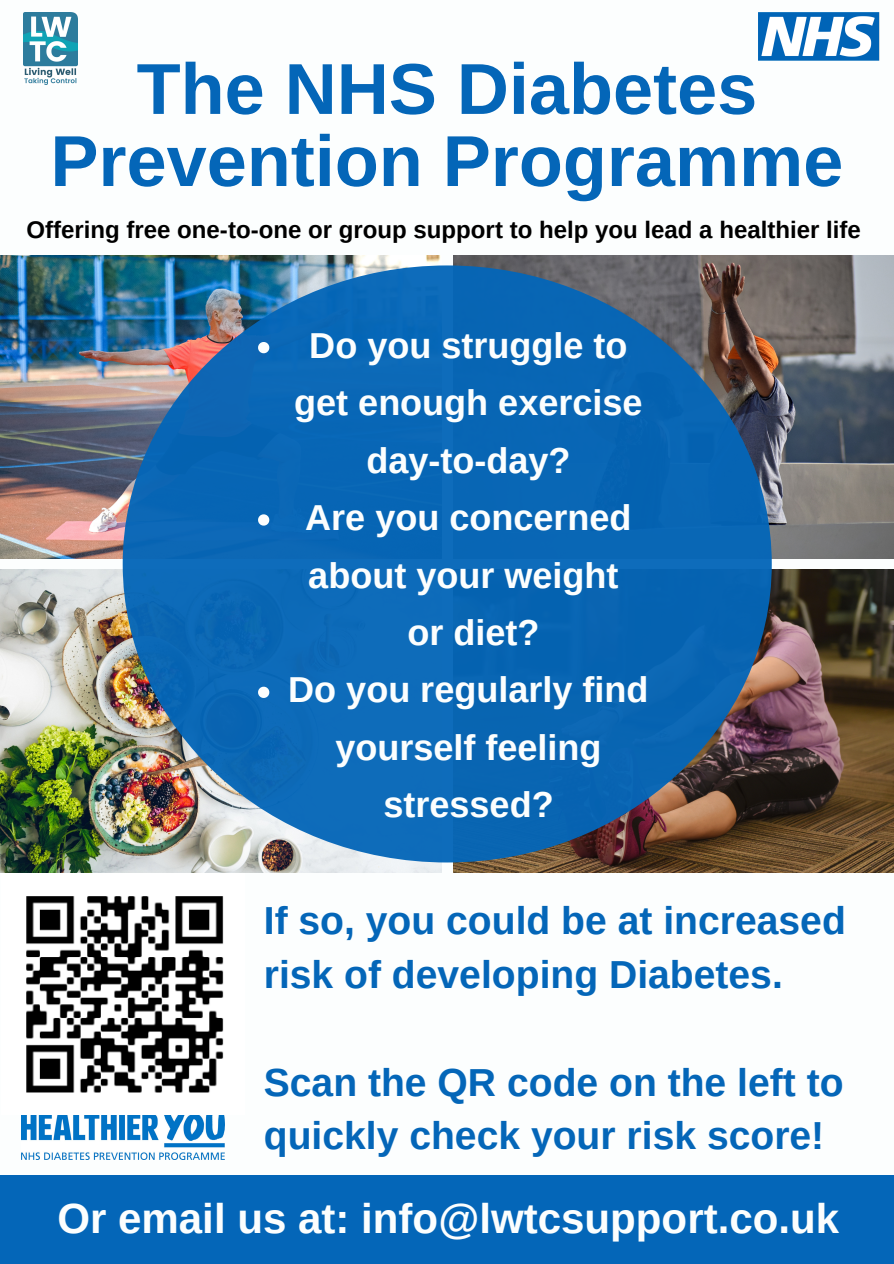
<style>
.page{position:relative;width:894px;height:1264px;background:#fff}
.page>*{position:absolute;margin:0;border:0;box-sizing:border-box;transform-origin:0 0}
.t1{font:700 72px/72px "Arimo";color:#0466b8;text-align:center}
.t2{font:700 42px "Arimo";color:#fcfefe}
.t3{font:700 39px/53.7px "Arimo";color:#0466b8}
.t4{font:700 36px/57.4px "Arimo";color:#fcfefe;text-align:center}
.t5{font:700 24px "Arimo";color:#000}
</style>
<div class="page">
<img style="left:0;top:255px;width:441px;height:303px">
<img style="left:453px;top:255px;width:440px;height:303px">
<img style="left:0;top:569px;width:441px;height:303px">
<img style="left:453px;top:569px;width:440px;height:303px">
<img style="left:24px;top:12px;width:54px;height:73px">
<img style="left:758px;top:12px;width:122px;height:49px">
<img style="left:21px;top:1115px;width:203px;height:44px">
<div style="left:123px;top:265px;width:648px;height:597px;background:#0466b8;border-radius:50%"></div>
<img style="left:26px;top:896px;width:198px;height:197px">
<div style="left:0;top:1175px;width:893px;height:88px;background:#0466b8"></div>
<svg style="left:258px;top:342px;width:11px;height:11px"></svg>
<svg style="left:258px;top:514px;width:11px;height:11px"></svg>
<svg style="left:258px;top:686px;width:11px;height:12px"></svg>
<p class="t1" style="left:50px;top:53px;width:794px">The NHS Diabetes<br>Prevention Programme</p>
<p class="t5" style="left:26px;top:216px;width:835px">Offering free one-to-one or group support to help you lead a healthier life</p>
<p class="t4" style="left:294px;top:316px;width:350px">Do you struggle to get enough exercise day-to-day?</p>
<p class="t4" style="left:305px;top:489px;width:328px">Are you concerned about your weight or diet?</p>
<p class="t4" style="left:288px;top:661px;width:361px">Do you regularly find yourself feeling stressed?</p>
<p class="t3" style="left:264px;top:894px;width:583px">If so, you could be at increased risk of developing Diabetes.</p>
<p class="t3" style="left:264px;top:1055px;width:581px">Scan the QR code on the left to quickly check your risk score!</p>
<p class="t2" style="left:57px;top:1195px;width:783px">Or email us at: info@lwtcsupport.co.uk</p>
</div>
